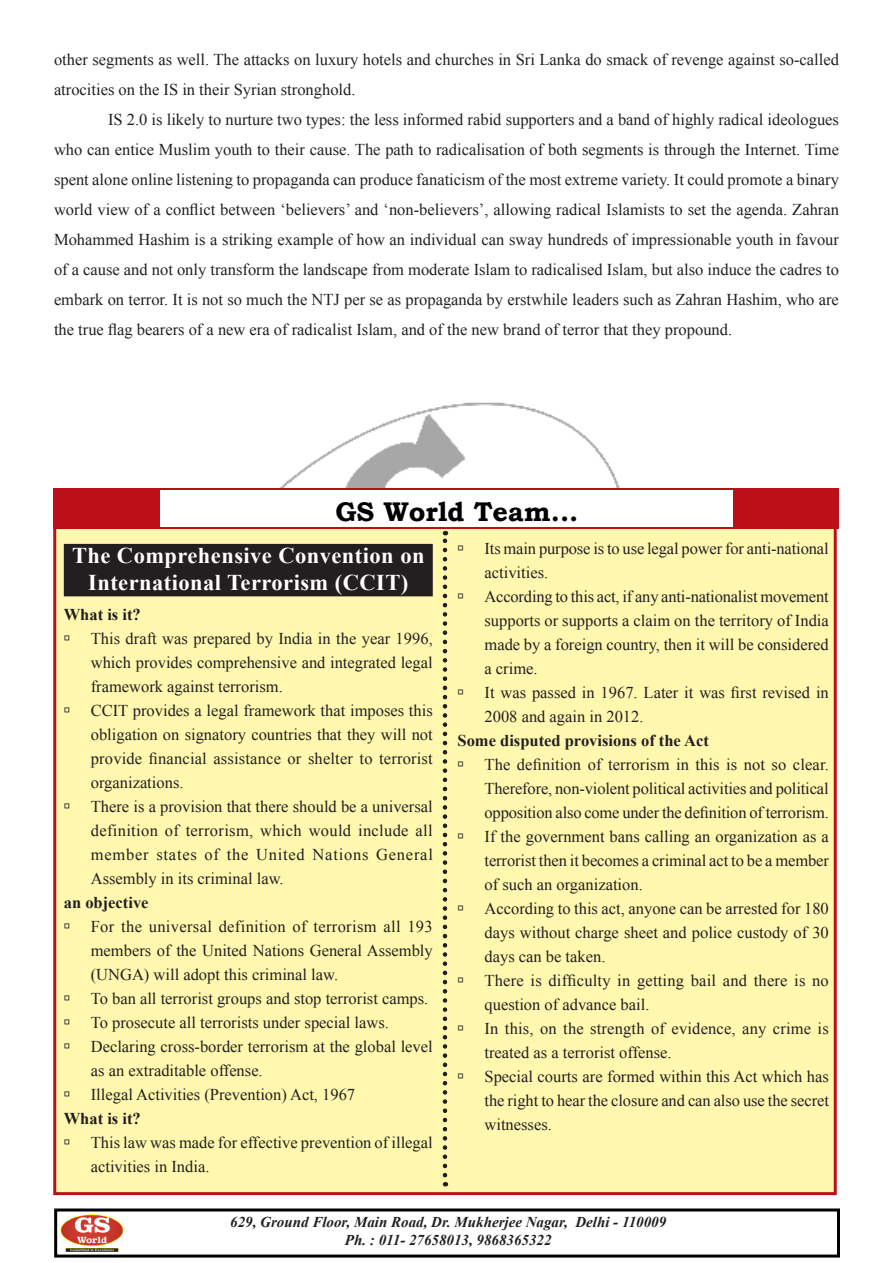
<style>
.page{position:relative;width:893px;height:1263px;background:#fff}
.page>*{position:absolute;margin:0;border:0;box-sizing:border-box;transform-origin:0 0}
.Tab{font:700 27px "Bookman Old Style";color:#000}
.H1{font:700 22.5px/27px "Times New Roman";letter-spacing:.02em;color:#fff;text-align:center}
.t1{font:16.5px/24px "Times New Roman";color:#231f20;text-align:justify}
.t2{font:700 16.5px "Times New Roman";color:#231f20}
.t3{font:italic 700 15px/18px "Times New Roman";color:#231f20;text-align:center}
</style>
<div class="page">
<div style="left:54px;top:1208px;width:786px;height:49px;border:3px solid #000"></div>
<img style="left:279px;top:402px;width:341px;height:86px">
<img style="left:61px;top:1214px;width:62px;height:38px">
<div style="left:53px;top:508px;width:784px;height:687px;background:#fff8ae;border:3px solid #bb1018"></div>
<div style="left:64px;top:544px;width:369px;height:52px;background:#231f20"></div>
<svg style="left:443px;top:531px;width:4px;height:644px"></svg>
<div style="left:54px;top:488px;width:785px;height:41px;background:#bb1018"></div>
<div style="left:160px;top:491px;width:573px;height:36px;background:#fff"></div>
<p class="t1" style="left:54px;top:45px;width:786px;line-height:30px">other segments as well. The attacks on luxury hotels and churches in Sri Lanka do smack of revenge against so-called atrocities on the IS in their Syrian stronghold.</p>
<p class="t1" style="left:54px;top:105px;width:786px;line-height:30px;text-indent:54px">IS 2.0 is likely to nurture two types: the less informed rabid supporters and a band of highly radical ideologues who can entice Muslim youth to their cause. The path to radicalisation of both segments is through the Internet. Time spent alone online listening to propaganda can produce fanaticism of the most extreme variety. It could promote a binary world view of a conflict between ‘believers’ and ‘non-believers’, allowing radical Islamists to set the agenda. Zahran Mohammed Hashim is a striking example of how an individual can sway hundreds of impressionable youth in favour of a cause and not only transform the landscape from moderate Islam to radicalised Islam, but also induce the cadres to embark on terror. It is not so much the NTJ per se as propaganda by erstwhile leaders such as Zahran Hashim, who are the true flag bearers of a new era of radicalist Islam, and of the new brand of terror that they propound.</p>
<p class="Tab" style="left:335px;top:492px;width:244px">GS World Team...</p>
<p class="t1" style="left:484px;top:536px;width:346px;text-indent:-27px">→ Its main purpose is to use legal power for anti-national activities.</p>
<p class="t1" style="left:484px;top:584px;width:346px;text-indent:-27px">→ According to this act, if any anti-nationalist movement supports or supports a claim on the territory of India made by a foreign country, then it will be considered a crime.</p>
<p class="t1" style="left:484px;top:680px;width:346px;text-indent:-27px">→ It was passed in 1967. Later it was first revised in<br>2008 and again in 2012.</p>
<p class="t2" style="left:458px;top:729px;width:253px">Some disputed provisions of the Act</p>
<p class="t1" style="left:484px;top:752px;width:346px;text-indent:-27px">→ The definition of terrorism in this is not so clear.<br>Therefore, non-violent political activities and political opposition also come under the definition of terrorism.</p>
<p class="t1" style="left:484px;top:824px;width:346px;text-indent:-27px">→ If the government bans calling an organization as a terrorist then it becomes a criminal act to be a member of such an organization.</p>
<p class="t1" style="left:484px;top:896px;width:346px;text-indent:-27px">→ According to this act, anyone can be arrested for 180 days without charge sheet and police custody of 30 days can be taken.</p>
<p class="t1" style="left:484px;top:968px;width:346px;text-indent:-27px">→ There is difficulty in getting bail and there is no question of advance bail.</p>
<p class="t1" style="left:484px;top:1016px;width:346px;text-indent:-27px">→ In this, on the strength of evidence, any crime is treated as a terrorist offense.</p>
<p class="t1" style="left:484px;top:1064px;width:346px;text-indent:-27px">→ Special courts are formed within this Act which has the right to hear the closure and can also use the secret witnesses.</p>
<p class="H1" style="left:72px;top:541px;width:354px">The Comprehensive Convention on<br>International Terrorism (CCIT)</p>
<p class="t2" style="left:64px;top:603px;width:79px">What is it?</p>
<p class="t1" style="left:91px;top:627px;width:343px;text-indent:-27px">→ This draft was prepared by India in the year 1996, which provides comprehensive and integrated legal framework against terrorism.</p>
<p class="t1" style="left:91px;top:699px;width:343px;text-indent:-27px">→ CCIT provides a legal framework that imposes this obligation on signatory countries that they will not provide financial assistance or shelter to terrorist organizations.</p>
<p class="t1" style="left:91px;top:795px;width:344px;text-indent:-27px">→ There is a provision that there should be a universal definition of terrorism, which would include all member states of the United Nations General Assembly in its criminal law.</p>
<p class="t2" style="left:64px;top:891px;width:86px">an objective</p>
<p class="t1" style="left:91px;top:915px;width:343px;text-indent:-27px">→ For the universal definition of terrorism all 193 members of the United Nations General Assembly (UNGA) will adopt this criminal law.</p>
<p class="t1" style="left:64px;top:987px;width:366px">→ To ban all terrorist groups and stop terrorist camps.</p>
<p class="t1" style="left:64px;top:1011px;width:327px">→ To prosecute all terrorists under special laws.</p>
<p class="t1" style="left:91px;top:1035px;width:343px;text-indent:-27px">→ Declaring cross-border terrorism at the global level as an extraditable offense.</p>
<p class="t1" style="left:64px;top:1083px;width:293px">→ Illegal Activities (Prevention) Act, 1967</p>
<p class="t2" style="left:64px;top:1107px;width:79px">What is it?</p>
<p class="t1" style="left:91px;top:1131px;width:343px;text-indent:-27px">→ This law was made for effective prevention of illegal activities in India.</p>
<p class="t3" style="left:230px;top:1212px;width:437px">629, Ground Floor, Main Road, Dr. Mukherjee Nagar, Delhi - 110009<br>Ph. : 011- 27658013, 9868365322</p>
</div>
